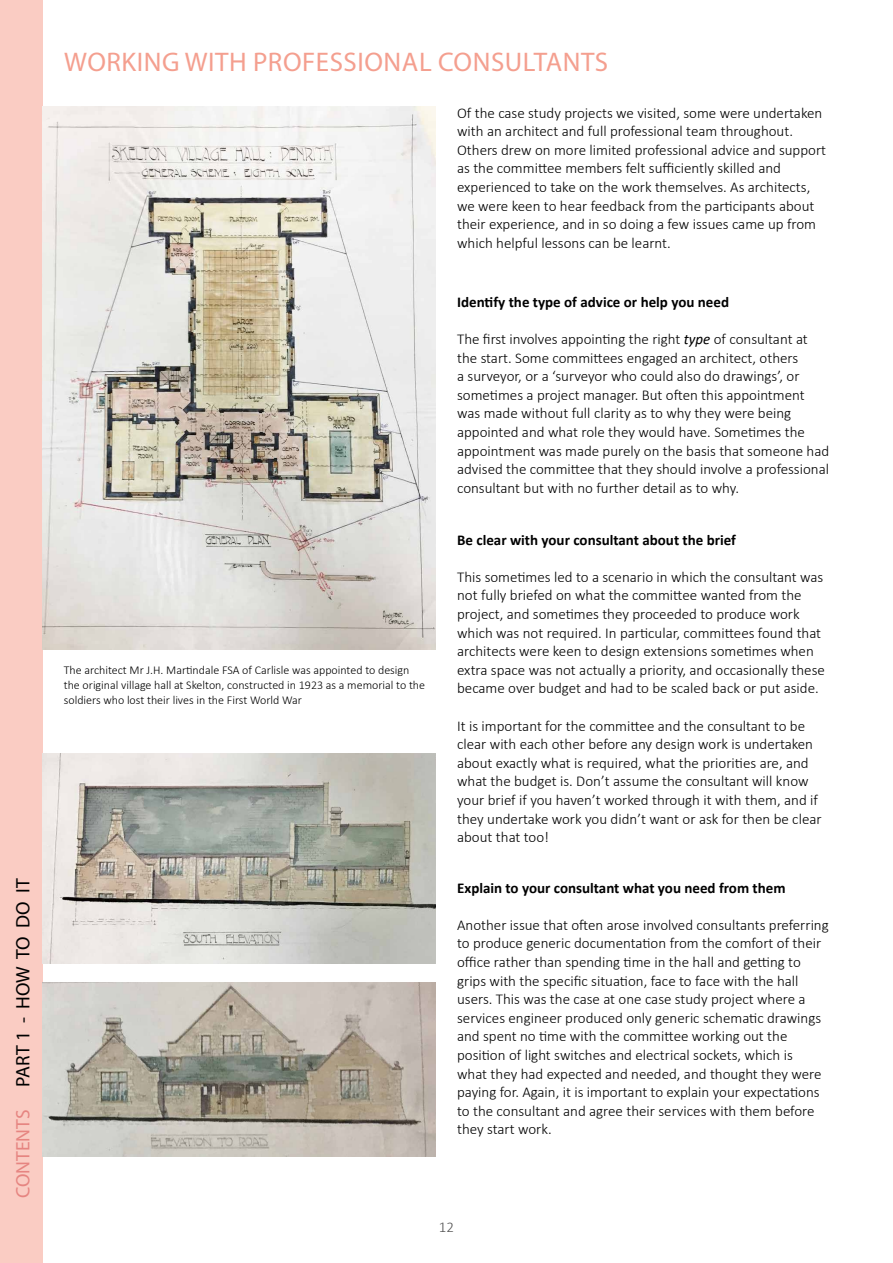
<style>
.page{position:relative;width:893px;height:1263px;background:#fff}
.page>*{position:absolute;margin:0;border:0;box-sizing:border-box;transform-origin:0 0}
.t1{font:27px "Myriad Pro";color:#f49f8f}
.t2{font:19.5px "Myriad Pro";color:#000}
.t3{font:19.5px "Myriad Pro";color:#e68581}
.t4{font:300 15px/18.6px "Calibri";color:#000}
.t5{font:700 15px "Calibri";color:#000}
.t6{font:300 15px "Calibri";color:#505050}
.t7{font:300 12px/15px "Calibri";color:#000}
.s1{font-weight:400;font-style:italic}
</style>
<div class="page">
<div style="left:0;top:0;width:43px;height:1263px;background:#faccc3"></div>
<img style="left:43px;top:106px;width:393px;height:543px">
<img style="left:43px;top:982px;width:393px;height:175px">
<img style="left:43px;top:753px;width:393px;height:211px">
<h2 class="t2" style="left:11px;top:1086px;width:209px;rotate:-90deg">PART 1 - HOW TO DO IT</h2>
<h2 class="t3" style="left:11px;top:1198px;width:90px;rotate:-90deg">CONTENTS</h2>
<h1 class="t1" style="left:64px;top:46px;width:20px">WOR</h1>
<h1 class="t1" style="left:122px;top:46px;width:80px">KING WITH</h1>
<h1 class="t1" style="left:253px;top:46px;width:31px">PROFESSIONAL</h1>
<h1 class="t1" style="left:438px;top:46px;width:17px">CONSULTANTS</h1>
<p class="t4" style="left:457px;top:103px;width:370px">Of the case study projects we visited, some were undertaken with an architect and full professional team throughout.<br>Others drew on more limited professional advice and support as the committee members felt sufficiently skilled and experienced to take on the work themselves. As architects, we were keen to hear feedback from the participants about their experience, and in so doing a few issues came up from which helpful lessons can be learnt.</p>
<p class="t7" style="left:64px;top:662px;width:363px">The architect Mr J.H. Martindale FSA of Carlisle was appointed to design the original village hall at Skelton, constructed in 1923 as a memorial to the soldiers who lost their lives in the First World War</p>
<p class="t5" style="left:457px;top:291px;width:273px">Identify the type of advice or help you need</p>
<p class="t4" style="left:457px;top:330px;width:374px">The first involves appointing the right <span class="s1">type</span> of consultant at the start. Some committees engaged an architect, others<br>a surveyor, or a ‘surveyor who could also do drawings’, or sometimes a project manager. But often this appointment was made without full clarity as to why they were being appointed and what role they would have. Sometimes the appointment was made purely on the basis that someone had advised the committee that they should involve a professional consultant but with no further detail as to why.</p>
<p class="t5" style="left:457px;top:529px;width:280px">Be clear with your consultant about the brief</p>
<p class="t4" style="left:457px;top:567px;width:369px">This sometimes led to a scenario in which the consultant was not fully briefed on what the committee wanted from the project, and sometimes they proceeded to produce work which was not required. In particular, committees found that architects were keen to design extensions sometimes when extra space was not actually a priority, and occasionally these became over budget and had to be scaled back or put aside.</p>
<p class="t4" style="left:457px;top:716px;width:366px">It is important for the committee and the consultant to be clear with each other before any design work is undertaken about exactly what is required, what the priorities are, and what the budget is. Don’t assume the consultant will know your brief if you haven’t worked through it with them, and if they undertake work you didn’t want or ask for then be clear about that too!</p>
<p class="t5" style="left:457px;top:877px;width:330px">Explain to your consultant what you need from them</p>
<p class="t4" style="left:457px;top:915px;width:373px">Another issue that often arose involved consultants preferring to produce generic documentation from the comfort of their office rather than spending time in the hall and getting to grips with the specific situation, face to face with the hall users. This was the case at one case study project where a services engineer produced only generic schematic drawings and spent no time with the committee working out the position of light switches and electrical sockets, which is<br>what they had expected and needed, and thought they were paying for. Again, it is important to explain your expectations to the consultant and agree their services with them before they start work.</p>
<p class="t6" style="left:439px;top:1217px;width:17px">12</p>
</div>
